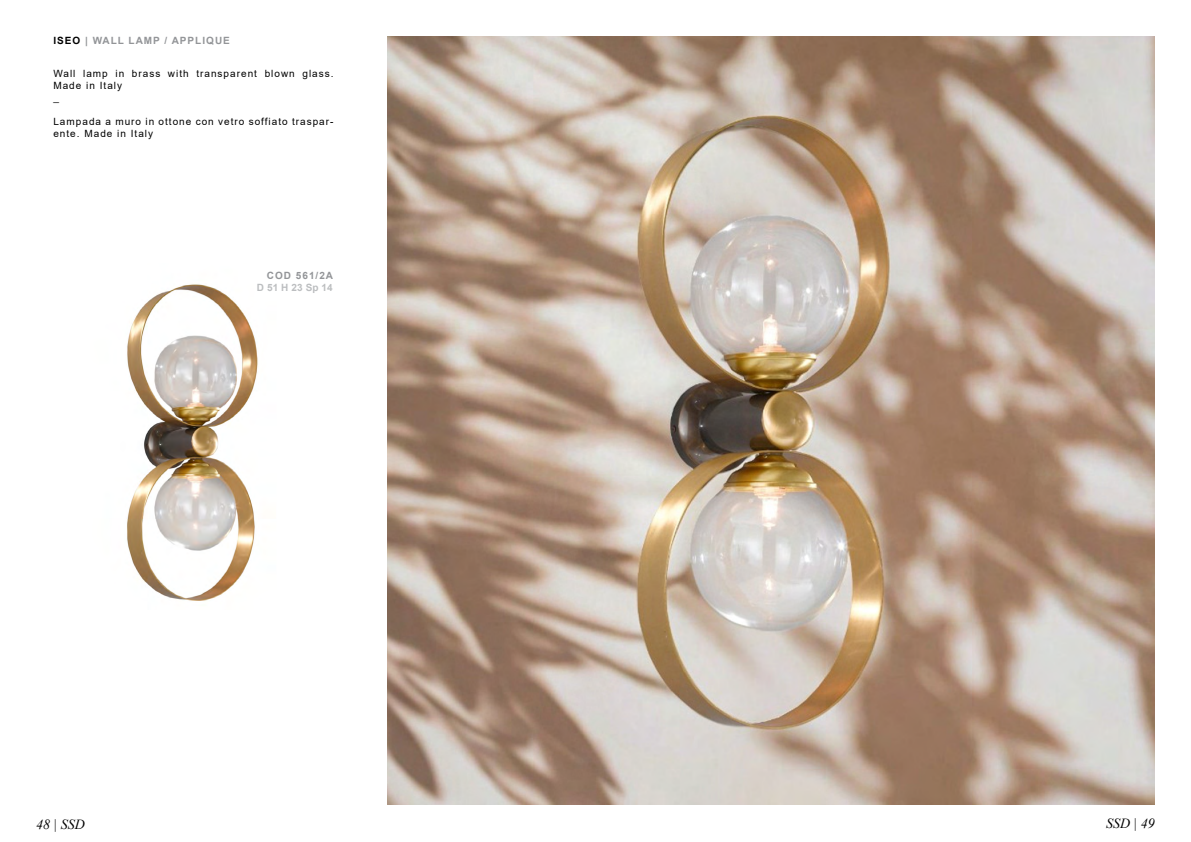
<style>
.page{position:relative;width:1191px;height:842px;background:#fff}
.page>*{position:absolute;margin:0;border:0;box-sizing:border-box;transform-origin:0 0}
.t1{font:italic 14px "Times New Roman";color:#000}
.t2{font:10px/12px "Arial";letter-spacing:.1em;color:#000}
.t3{font:700 10px "Arial";letter-spacing:.1em;color:#939598}
.t4{font:700 10px "Arial";letter-spacing:.01em;color:#bcbec0}
.s1{color:#000}
</style>
<div class="page">
<img style="left:387px;top:37px;width:768px;height:767px">
<img style="left:127px;top:284px;width:131px;height:317px">
<p class="t3" style="left:53px;top:33px;width:178px"><span class="s1">ISEO</span> | WALL LAMP / APPLIQUE</p>
<p class="t2" style="left:53px;top:67px;width:282px">Wall lamp in brass with transparent blown glass.<br>Made in Italy<br>_</p>
<p class="t2" style="left:53px;top:115px;width:282px">Lampada a muro in ottone con vetro soffiato traspar&shy;ente. Made in Italy</p>
<p class="t3" style="left:267px;top:269px;width:68px">COD 561/2A</p>
<p class="t4" style="left:257px;top:281px;width:77px">D 51 H 23 Sp 14</p>
<h1 class="t1" style="left:36px;top:814px;width:50px">48 | SSD</h1>
<h1 class="t1" style="left:1106px;top:813px;width:50px">SSD | 49</h1>
</div>
